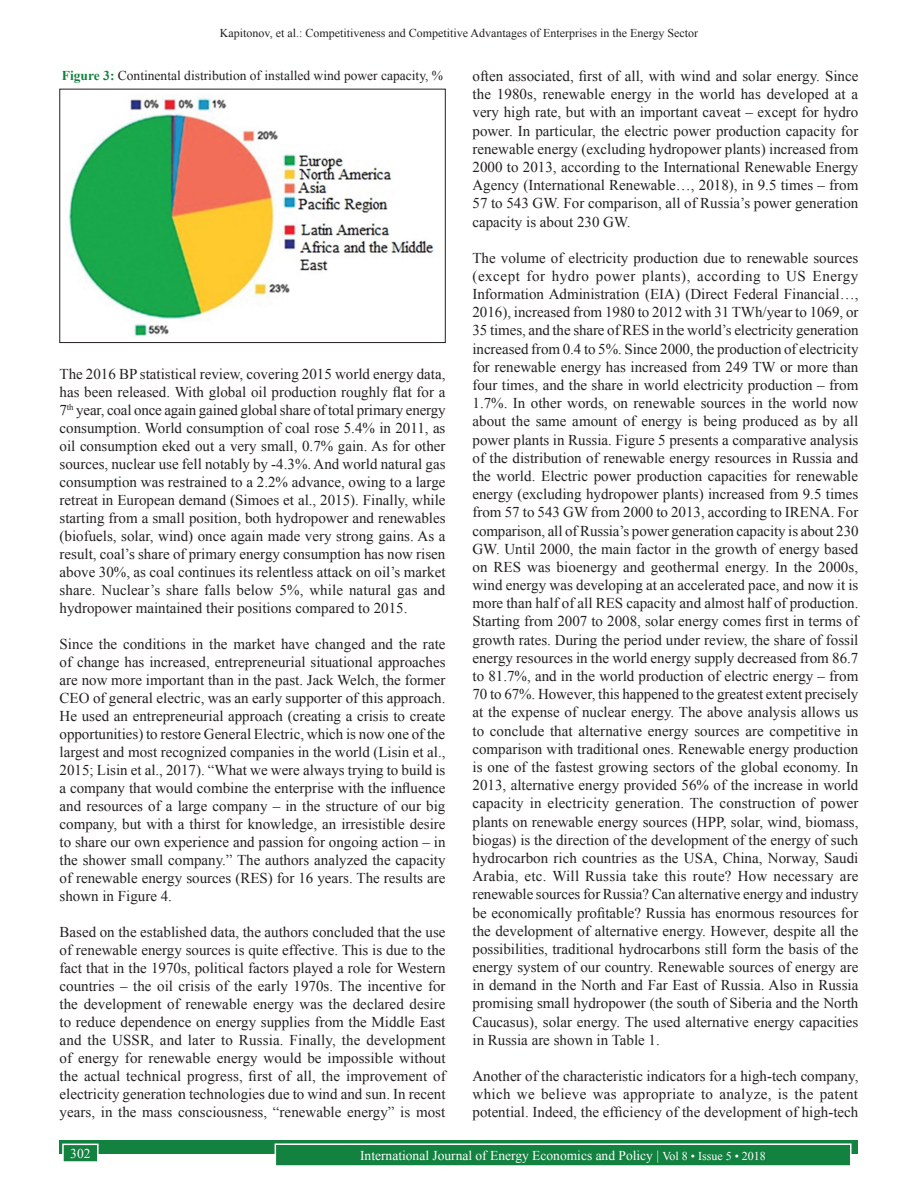
<style>
.page{position:relative;width:918px;height:1188px;background:#fff}
.page>*{position:absolute;margin:0;border:0;box-sizing:border-box;transform-origin:0 0}
.TX{font:15px/18.1px "Times New Roman";color:#231f20;text-align:justify}
.Folio{font:13.5px "Times New Roman";color:#fff}
.FGC{font:13.5px "Times New Roman";color:#231f20}
.t1{font:12px "Times New Roman";color:#231f20}
.s1{font-weight:700;color:#13813f}
.s2{font-size:12px}
</style>
<div class="page">
<div style="left:60px;top:1140px;width:798px;height:13px;background:#13813f"></div>
<div style="left:275px;top:1144px;width:576px;height:22px;background:#13813f"></div>
<div style="left:275px;top:1143px;width:577px;height:24px;border:2px solid #fff"></div>
<div style="left:63px;top:1144px;width:35px;height:18px;background:#13813f"></div>
<div style="left:62px;top:1144px;width:37px;height:19px;border:2px solid #fff"></div>
<img style="left:68px;top:97px;width:366px;height:239px">
<div style="left:60px;top:89px;width:385px;height:254px;border:1px solid #231f20"></div>
<p class="t1" style="left:220px;top:25px;width:480px">Kapitonov, et al.: Competitiveness and Competitive Advantages of Enterprises in the Energy Sector</p>
<p class="FGC" style="left:62px;top:66px;width:383px"><span class="s1">Figure 3:</span> Continental distribution of installed wind power capacity, %</p>
<p class="TX" style="left:60px;top:365px;width:388px">The 2016 BP statistical review, covering 2015 world energy data, has been released. With global oil production roughly flat for a 7<sup>th</sup> year, coal once again gained global share of total primary energy consumption. World consumption of coal rose 5.4% in 2011, as oil consumption eked out a very small, 0.7% gain. As for other sources, nuclear use fell notably by -4.3%. And world natural gas consumption was restrained to a 2.2% advance, owing to a large retreat in European demand (Simoes et al., 2015). Finally, while starting from a small position, both hydropower and renewables (biofuels, solar, wind) once again made very strong gains. As a result, coal’s share of primary energy consumption has now risen above 30%, as coal continues its relentless attack on oil’s market share. Nuclear’s share falls below 5%, while natural gas and hydropower maintained their positions compared to 2015.</p>
<p class="TX" style="left:60px;top:635px;width:388px">Since the conditions in the market have changed and the rate of change has increased, entrepreneurial situational approaches are now more important than in the past. Jack Welch, the former CEO of general electric, was an early supporter of this approach.<br>He used an entrepreneurial approach (creating a crisis to create opportunities) to restore General Electric, which is now one of the largest and most recognized companies in the world (Lisin et al., 2015; Lisin et al., 2017). “What we were always trying to build is a company that would combine the enterprise with the influence and resources of a large company – in the structure of our big company, but with a thirst for knowledge, an irresistible desire to share our own experience and passion for ongoing action – in the shower small company.” The authors analyzed the capacity of renewable energy sources (RES) for 16 years. The results are shown in Figure 4.</p>
<p class="TX" style="left:60px;top:923px;width:388px">Based on the established data, the authors concluded that the use of renewable energy sources is quite effective. This is due to the fact that in the 1970s, political factors played a role for Western countries – the oil crisis of the early 1970s. The incentive for the development of renewable energy was the declared desire to reduce dependence on energy supplies from the Middle East and the USSR, and later to Russia. Finally, the development of energy for renewable energy would be impossible without the actual technical progress, first of all, the improvement of electricity generation technologies due to wind and sun. In recent years, in the mass consciousness, “renewable energy” is most</p>
<p class="TX" style="left:472px;top:66px;width:387px">often associated, first of all, with wind and solar energy. Since the 1980s, renewable energy in the world has developed at a very high rate, but with an important caveat – except for hydro power. In particular, the electric power production capacity for renewable energy (excluding hydropower plants) increased from 2000 to 2013, according to the International Renewable Energy Agency (International Renewable…, 2018), in 9.5 times – from 57 to 543 GW. For comparison, all of Russia’s power generation capacity is about 230 GW.</p>
<p class="TX" style="left:472px;top:248px;width:388px">The volume of electricity production due to renewable sources (except for hydro power plants), according to US Energy Information Administration (EIA) (Direct Federal Financial…, 2016), increased from 1980 to 2012 with 31 TWh/year to 1069, or 35 times, and the share of RES in the world’s electricity generation increased from 0.4 to 5%. Since 2000, the production of electricity for renewable energy has increased from 249 TW or more than four times, and the share in world electricity production – from 1.7%. In other words, on renewable sources in the world now about the same amount of energy is being produced as by all power plants in Russia. Figure 5 presents a comparative analysis of the distribution of renewable energy resources in Russia and the world. Electric power production capacities for renewable energy (excluding hydropower plants) increased from 9.5 times from 57 to 543 GW from 2000 to 2013, according to IRENA. For comparison, all of Russia’s power generation capacity is about 230<br>GW. Until 2000, the main factor in the growth of energy based on RES was bioenergy and geothermal energy. In the 2000s, wind energy was developing at an accelerated pace, and now it is more than half of all RES capacity and almost half of production.<br>Starting from 2007 to 2008, solar energy comes first in terms of growth rates. During the period under review, the share of fossil energy resources in the world energy supply decreased from 86.7 to 81.7%, and in the world production of electric energy – from 70 to 67%. However, this happened to the greatest extent precisely at the expense of nuclear energy. The above analysis allows us to conclude that alternative energy sources are competitive in comparison with traditional ones. Renewable energy production is one of the fastest growing sectors of the global economy. In 2013, alternative energy provided 56% of the increase in world capacity in electricity generation. The construction of power plants on renewable energy sources (HPP, solar, wind, biomass, biogas) is the direction of the development of the energy of such hydrocarbon rich countries as the USA, China, Norway, Saudi Arabia, etc. Will Russia take this route? How necessary are renewable sources for Russia? Can alternative energy and industry be economically profitable? Russia has enormous resources for the development of alternative energy. However, despite all the possibilities, traditional hydrocarbons still form the basis of the energy system of our country. Renewable sources of energy are in demand in the North and Far East of Russia. Also in Russia promising small hydropower (the south of Siberia and the North Caucasus), solar energy. The used alternative energy capacities in Russia are shown in Table 1.</p>
<p class="TX" style="left:472px;top:1066px;width:387px">Another of the characteristic indicators for a high-tech company, which we believe was appropriate to analyze, is the patent potential. Indeed, the efficiency of the development of high-tech</p>
<p class="Folio" style="left:70px;top:1144px;width:22px">302</p>
<p class="Folio" style="left:360px;top:1146px;width:407px">International Journal of Energy Economics and Policy | <span class="s2">Vol 8 • Issue 5 • 2018</span></p>
</div>
